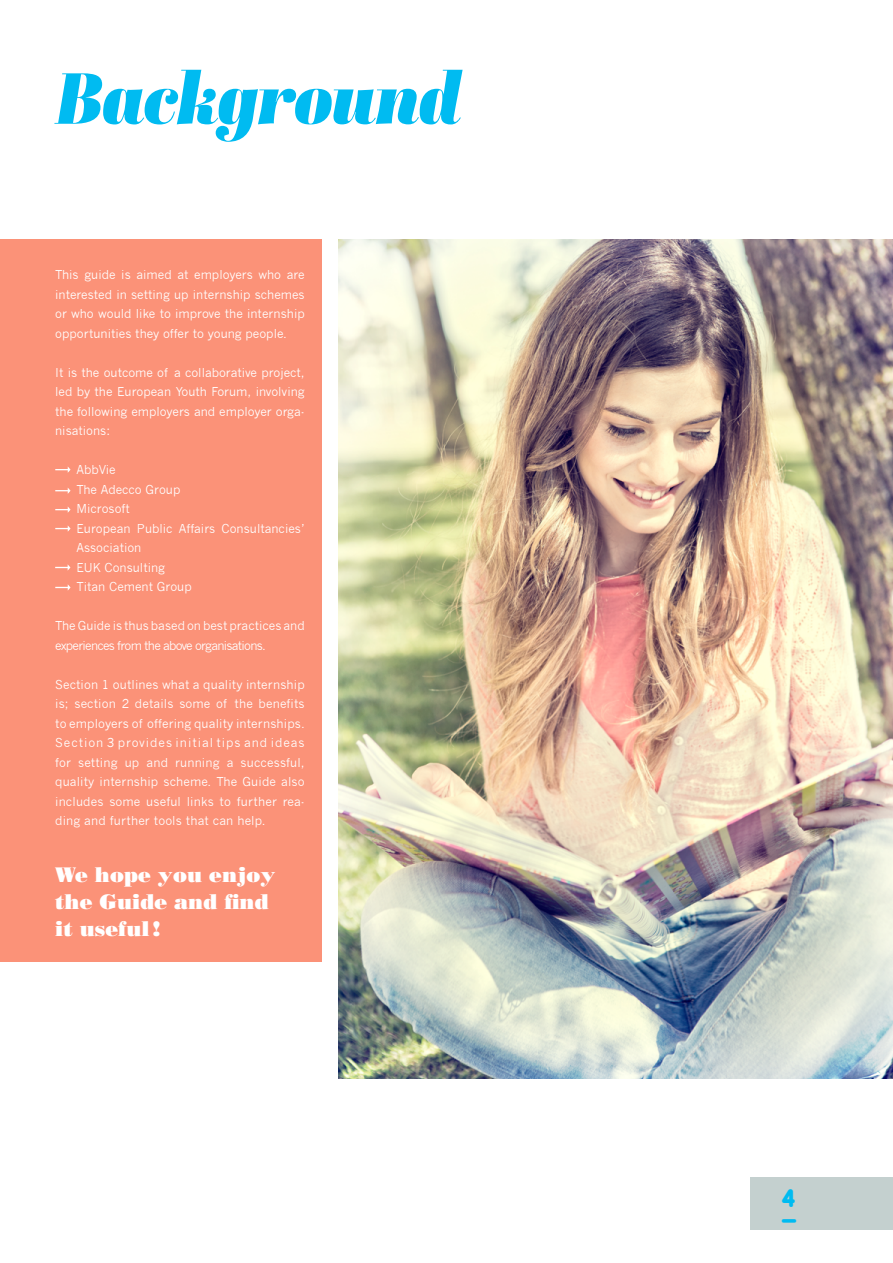
<style>
.page{position:relative;width:893px;height:1263px;background:#fff}
.page>*{position:absolute;margin:0;border:0;box-sizing:border-box;transform-origin:0 0}
.t1{font:italic 900 72px "Abril Display";letter-spacing:-.015em;color:#00bbf1}
.t2{font:700 23.85px "B Preplay";color:#00bbf1}
.t3{font:21px/27px "Bodoni Std Poster";color:#fff}
.t4{font:12px/19.5px "News Gothic";color:#fff;text-align:justify}
.t5{font:12px/19.5px "News Gothic";letter-spacing:-.06em;color:#fff}
</style>
<div class="page">
<div style="left:750px;top:1177px;width:143px;height:53px;background:#c4d0cf"></div>
<div style="left:0;top:239px;width:322px;height:723px;background:#fb9278"></div>
<img style="left:339px;top:239px;width:554px;height:840px">
<svg style="left:55px;top:466px;width:16px;height:7px"></svg>
<svg style="left:55px;top:488px;width:16px;height:6px"></svg>
<svg style="left:55px;top:506px;width:16px;height:7px"></svg>
<svg style="left:55px;top:525px;width:16px;height:7px"></svg>
<svg style="left:55px;top:564px;width:15px;height:7px"></svg>
<svg style="left:55px;top:584px;width:16px;height:7px"></svg>
<h1 class="t1" style="left:55px;top:47px;width:407px">Background</h1>
<p class="t4" style="left:55px;top:265px;width:251px">This guide is aimed at employers who are interested in setting up internship schemes or who would like to improve the internship opportunities they offer to young people.</p>
<p class="t4" style="left:55px;top:363px;width:251px">It is the outcome of a collaborative project, led by the European Youth Forum, involving the following employers and employer orga&shy;nisations:</p>
<p class="t4" style="left:76px;top:460px;width:230px;text-align:left">AbbVie<br>The Adecco Group<br>Microsoft<br>European Public Affairs Consultancies’<br>Association<br>EUK Consulting<br>Titan Cement Group</p>
<p class="t5" style="left:55px;top:616px;width:251px">The Guide is thus based on best practices and experiences from the above organisations.</p>
<p class="t4" style="left:55px;top:675px;width:251px">Section 1 outlines what a quality internship is; section 2 details some of the benefits to employers of offering quality internships.<br>Section 3 provides initial tips and ideas for setting up and running a successful, quality internship scheme. The Guide also includes some useful links to further rea&shy;ding and further tools that can help.</p>
<h3 class="t3" style="left:55px;top:861px;width:222px">We hope you enjoy the Guide and find it useful!</h3>
<h2 class="t2" style="left:782px;top:1183px;width:16px">4</h2>
<h2 class="t2" style="left:782px;top:1195px;width:16px">_</h2>
</div>
